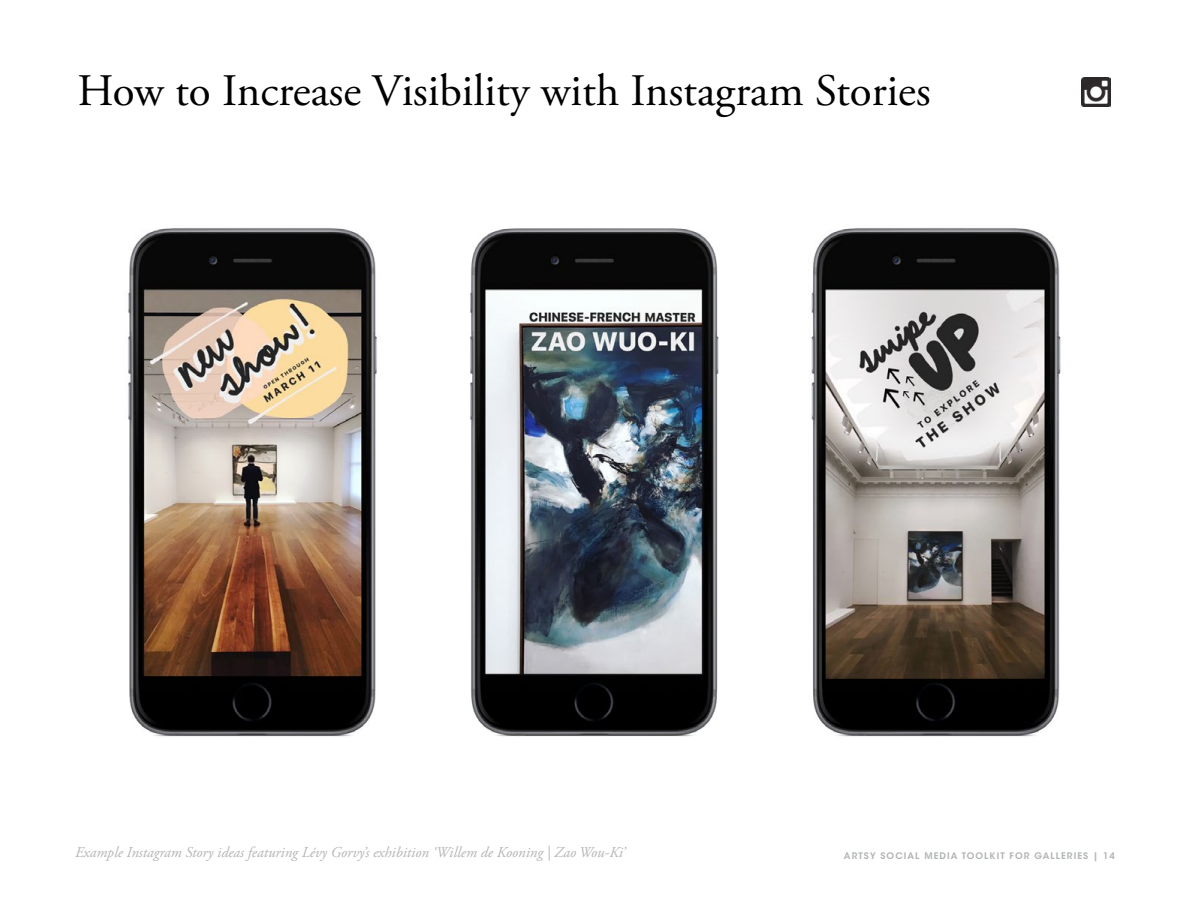
<style>
.page{position:relative;width:1188px;height:918px;background:#fff}
.page>*{position:absolute;margin:0;border:0;box-sizing:border-box;transform-origin:0 0}
.t1{font:45px "Adobe Garamond Pro";color:#000}
.t2{font:italic 15px "Adobe Garamond Pro";color:#b3b4b5}
.t3{font:600 9px "ITC Avant Garde Std";letter-spacing:.12em;color:#b1b4b6}
</style>
<div class="page">
<img style="left:1082px;top:78px;width:29px;height:29px">
<img style="left:128px;top:228px;width:933px;height:509px">
<h1 class="t1" style="left:77px;top:63px;width:855px">How to Increase Visibility with Instagram Stories</h1>
<p class="t2" style="left:75px;top:843px;width:552px">Example Instagram Story ideas featuring Lévy Gorvy’s exhibition ‘Willem de Kooning | Zao Wou-Ki’</p>
<p class="t3" style="left:844px;top:850px;width:272px">ARTSY SOCIAL MEDIA TOOLKIT FOR GALLERIES | 14</p>
</div>
